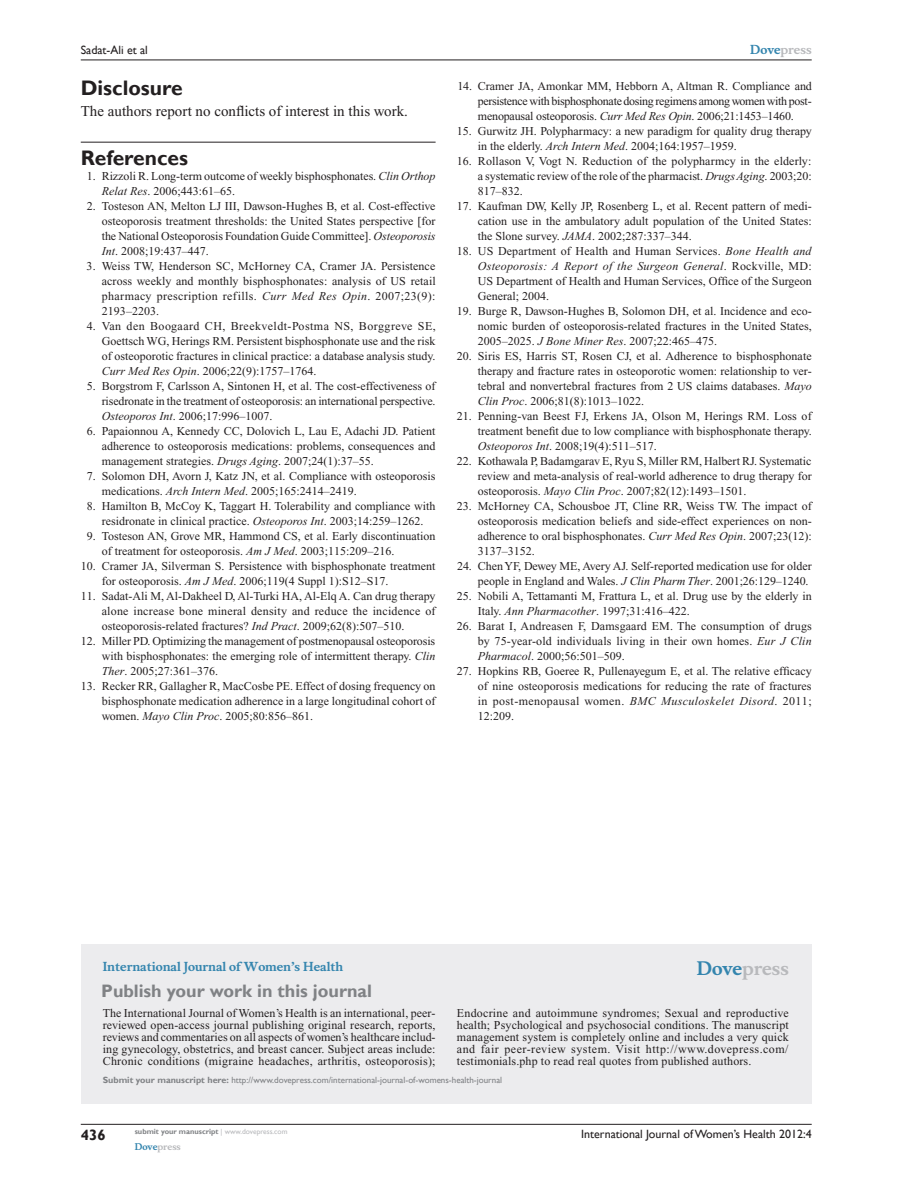
<style>
.page{position:relative;width:918px;height:1188px;background:#fff}
.page>*{position:absolute;margin:0;border:0;box-sizing:border-box;transform-origin:0 0}
.RefH{font:700 21px "Gill Sans";color:#231f20}
.PromBx-H1{font:700 18px "Gill Sans";color:#808285}
.PromBx-Brand{font:700 18px "Musee";color:#b8b9bc}
.TxF{font:15px "Times New Roman";color:#231f20}
.t1{font:700 15px "Gill Sans";color:#231f20}
.RefNL2{font:12px/15px "Times New Roman";color:#231f20;text-align:justify}
.PromBx-Tx{font:12px/12px "Times New Roman";letter-spacing:.015em;color:#231f20;text-align:justify}
.t2{font:12px "Gill Sans";color:#231f20}
.PromBx-JrnlName{font:700 12px "Musee";color:#3485ae}
.t3{font:700 12px "Musee";color:#b8b9bc}
.PromBx-SubmitMssWebA{font:9px "Gill Sans";color:#808285}
.t4{font:700 9px "Musee";color:#b8b9bc}
.t5{font:700 7.5px "Gill Sans";color:#808285}
.s1{font-style:italic}
.s2{color:#3485ae}
.s3{font-weight:700}
.s4{font-weight:400;color:#b8b9bc}
</style>
<div class="page">
<div style="left:81px;top:944px;width:731px;height:159px;background:#ececee"></div>
<hr style="left:81px;top:142px;width:355px;height:1px;background:#231f20">
<hr style="left:81px;top:1124px;width:731px;height:1px;background:#231f20">
<hr style="left:81px;top:60px;width:731px;height:1px;background:#231f20">
<p class="t2" style="left:81px;top:43px;width:69px">Sadat-Ali et al</p>
<h1 class="RefH" style="left:81px;top:76px;width:103px">Disclosure</h1>
<p class="TxF" style="left:81px;top:103px;width:329px">The authors report no conflicts of interest in this work.</p>
<p class="RefH" style="left:81px;top:145px;width:109px">References</p>
<p class="RefNL2" style="left:102px;top:169px;width:335px;text-indent:-15px">1. Rizzoli R. Long-term outcome of weekly bisphosphonates. <span class="s1">Clin Orthop<br>Relat Res</span>. 2006;443:61–65.</p>
<p class="RefNL2" style="left:102px;top:199px;width:335px;text-indent:-15px">2. Tosteson AN, Melton LJ III, Dawson-Hughes B, et al. Cost-effective osteoporosis treatment thresholds: the United States perspective [for the National Osteoporosis Foundation Guide Committee]. <span class="s1">Osteoporosis Int</span>. 2008;19:437–447.</p>
<p class="RefNL2" style="left:102px;top:259px;width:336px;text-indent:-15px">3. Weiss TW, Henderson SC, McHorney CA, Cramer JA. Persistence across weekly and monthly bisphosphonates: analysis of US retail pharmacy prescription refills. <span class="s1">Curr Med Res Opin</span>. 2007;23(9):<br>2193–2203.</p>
<p class="RefNL2" style="left:102px;top:319px;width:336px;text-indent:-15px">4. Van den Boogaard CH, Breekveldt-Postma NS, Borggreve SE, Goettsch WG, Herings RM. Persistent bisphosphonate use and the risk of osteoporotic fractures in clinical practice: a database analysis study.<br><span class="s1">Curr Med Res Opin</span>. 2006;22(9):1757–1764.</p>
<p class="RefNL2" style="left:102px;top:379px;width:335px;text-indent:-15px">5. Borgstrom F, Carlsson A, Sintonen H, et al. The cost-effectiveness of risedronate in the treatment of osteoporosis: an international perspective.<br><span class="s1">Osteoporos Int</span>. 2006;17:996–1007.</p>
<p class="RefNL2" style="left:102px;top:424px;width:335px;text-indent:-15px">6. Papaionnou A, Kennedy CC, Dolovich L, Lau E, Adachi JD. Patient adherence to osteoporosis medications: problems, consequences and management strategies. <span class="s1">Drugs Aging</span>. 2007;24(1):37–55.</p>
<p class="RefNL2" style="left:102px;top:469px;width:335px;text-indent:-15px">7. Solomon DH, Avorn J, Katz JN, et al. Compliance with osteoporosis medications. <span class="s1">Arch Intern Med</span>. 2005;165:2414–2419.</p>
<p class="RefNL2" style="left:87px;top:499px;width:350px;text-align:center">8. Hamilton B, McCoy K, Taggart H. Tolerability and compliance with residronate in clinical practice. <span class="s1">Osteoporos Int</span>. 2003;14:259–1262.</p>
<p class="RefNL2" style="left:102px;top:529px;width:335px;text-indent:-15px">9. Tosteson AN, Grove MR, Hammond CS, et al. Early discontinuation of treatment for osteoporosis. <span class="s1">Am J Med</span>. 2003;115:209–216.</p>
<p class="RefNL2" style="left:102px;top:559px;width:335px;text-indent:-21px">10. Cramer JA, Silverman S. Persistence with bisphosphonate treatment for osteoporosis. <span class="s1">Am J Med</span>. 2006;119(4 Suppl 1):S12–S17.</p>
<p class="RefNL2" style="left:102px;top:589px;width:335px;text-indent:-21px">11. Sadat-Ali M, Al-Dakheel D, Al-Turki HA, Al-Elq A. Can drug therapy alone increase bone mineral density and reduce the incidence of osteoporosis-related fractures? <span class="s1">Ind Pract</span>. 2009;62(8):507–510.</p>
<p class="RefNL2" style="left:102px;top:634px;width:335px;text-indent:-21px">12. Miller PD. Optimizing the management of postmenopausal osteoporosis with bisphosphonates: the emerging role of intermittent therapy. <span class="s1">Clin Ther</span>. 2005;27:361–376.</p>
<p class="RefNL2" style="left:102px;top:679px;width:335px;text-indent:-21px">13. Recker RR, Gallagher R, MacCosbe PE. Effect of dosing frequency on bisphosphonate medication adherence in a large longitudinal cohort of women. <span class="s1">Mayo Clin Proc</span>. 2005;80:856–861.</p>
<p class="t3" style="left:750px;top:43px;width:63px"><span class="s2">Dove</span>press</p>
<p class="RefNL2" style="left:478px;top:79px;width:336px;text-indent:-20px">14. Cramer JA, Amonkar MM, Hebborn A, Altman R. Compliance and persistence with bisphosphonate dosing regimens among women with post&shy;menopausal osteoporosis. <span class="s1">Curr Med Res Opin</span>. 2006;21:1453–1460.</p>
<p class="RefNL2" style="left:478px;top:124px;width:335px;text-indent:-21px">15. Gurwitz JH. Polypharmacy: a new paradigm for quality drug therapy in the elderly. <span class="s1">Arch Intern Med</span>. 2004;164:1957–1959.</p>
<p class="RefNL2" style="left:478px;top:154px;width:335px;text-indent:-21px">16. Rollason V, Vogt N. Reduction of the polypharmcy in the elderly: a systematic review of the role of the pharmacist. <span class="s1">Drugs Aging</span>. 2003;20:<br>817–832.</p>
<p class="RefNL2" style="left:478px;top:199px;width:335px;text-indent:-21px">17. Kaufman DW, Kelly JP, Rosenberg L, et al. Recent pattern of medi&shy;cation use in the ambulatory adult population of the United States: the Slone survey. <span class="s1">JAMA</span>. 2002;287:337–344.</p>
<p class="RefNL2" style="left:478px;top:244px;width:335px;text-indent:-21px">18. US Department of Health and Human Services. <span class="s1">Bone Health and Osteoporosis: A Report of the Surgeon General</span>. Rockville, MD:<br>US Department of Health and Human Services, Office of the Surgeon General; 2004.</p>
<p class="RefNL2" style="left:478px;top:304px;width:335px;text-indent:-21px">19. Burge R, Dawson-Hughes B, Solomon DH, et al. Incidence and eco&shy;nomic burden of osteoporosis-related fractures in the United States, 2005–2025. <span class="s1">J Bone Miner Res</span>. 2007;22:465–475.</p>
<p class="RefNL2" style="left:478px;top:349px;width:335px;text-indent:-21px">20. Siris ES, Harris ST, Rosen CJ, et al. Adherence to bisphosphonate therapy and fracture rates in osteoporotic women: relationship to ver&shy;tebral and nonvertebral fractures from 2 US claims databases. <span class="s1">Mayo Clin Proc</span>. 2006;81(8):1013–1022.</p>
<p class="RefNL2" style="left:478px;top:409px;width:335px;text-indent:-21px">21. Penning-van Beest FJ, Erkens JA, Olson M, Herings RM. Loss of treatment benefit due to low compliance with bisphosphonate therapy.<br><span class="s1">Osteoporos Int</span>. 2008;19(4):511–517.</p>
<p class="RefNL2" style="left:478px;top:454px;width:335px;text-indent:-21px">22. Kothawala P, Badamgarav E, Ryu S, Miller RM, Halbert RJ. Systematic review and meta-analysis of real-world adherence to drug therapy for osteoporosis. <span class="s1">Mayo Clin Proc</span>. 2007;82(12):1493–1501.</p>
<p class="RefNL2" style="left:478px;top:499px;width:335px;text-indent:-21px">23. McHorney CA, Schousboe JT, Cline RR, Weiss TW. The impact of osteoporosis medication beliefs and side-effect experiences on non&shy;adherence to oral bisphosphonates. <span class="s1">Curr Med Res Opin</span>. 2007;23(12):<br>3137–3152.</p>
<p class="RefNL2" style="left:457px;top:559px;width:356px;text-align:right">24. Chen YF, Dewey ME, Avery AJ. Self-reported medication use for older people in England and Wales. <span class="s1">J Clin Pharm Ther</span>. 2001;26:129–1240.</p>
<p class="RefNL2" style="left:478px;top:589px;width:335px;text-indent:-21px">25. Nobili A, Tettamanti M, Frattura L, et al. Drug use by the elderly in<br>Italy. <span class="s1">Ann Pharmacother</span>. 1997;31:416–422.</p>
<p class="RefNL2" style="left:478px;top:619px;width:336px;text-indent:-21px">26. Barat I, Andreasen F, Damsgaard EM. The consumption of drugs by 75-year-old individuals living in their own homes. <span class="s1">Eur J Clin Pharmacol</span>. 2000;56:501–509.</p>
<p class="RefNL2" style="left:478px;top:664px;width:335px;text-indent:-21px">27. Hopkins RB, Goeree R, Pullenayegum E, et al. The relative efficacy of nine osteoporosis medications for reducing the rate of fractures in post-menopausal women. <span class="s1">BMC Musculoskelet Disord</span>. 2011; 12:209.</p>
<p class="PromBx-JrnlName" style="left:103px;top:959px;width:242px">International Journal of Women’s Health</p>
<p class="PromBx-H1" style="left:101px;top:980px;width:272px">Publish your work in this journal</p>
<p class="PromBx-Brand" style="left:697px;top:958px;width:94px"><span class="s2">Dove</span>press</p>
<p class="PromBx-Tx" style="left:103px;top:1007px;width:334px">The International Journal of Women’s Health is an international, peer&shy;reviewed open-access journal publishing original research, reports, reviews and commentaries on all aspects of women’s healthcare includ&shy;ing gynecology, obstetrics, and breast cancer. Subject areas include:<br>Chronic conditions (migraine headaches, arthritis, osteoporosis);</p>
<p class="PromBx-Tx" style="left:457px;top:1007px;width:333px">Endocrine and autoimmune syndromes; Sexual and reproductive health; Psychological and psychosocial conditions. The manuscript management system is completely online and includes a very quick and fair peer-review system. Visit http://www.dovepress.com/ testimonials.php to read real quotes from published authors.</p>
<p class="PromBx-SubmitMssWebA" style="left:103px;top:1075px;width:401px"><span class="s3">Submit your manuscript here:</span> http://www.dovepress.com/international-journal-of-womens-health-journal</p>
<p class="t1" style="left:81px;top:1126px;width:26px">436</p>
<p class="t5" style="left:135px;top:1127px;width:154px">submit your manuscript <span class="s4">| www.dovepress.com</span></p>
<p class="t4" style="left:135px;top:1141px;width:48px"><span class="s2">Dove</span>press</p>
<p class="t2" style="left:581px;top:1127px;width:232px">International Journal of Women’s Health 2012:4</p>
</div>
